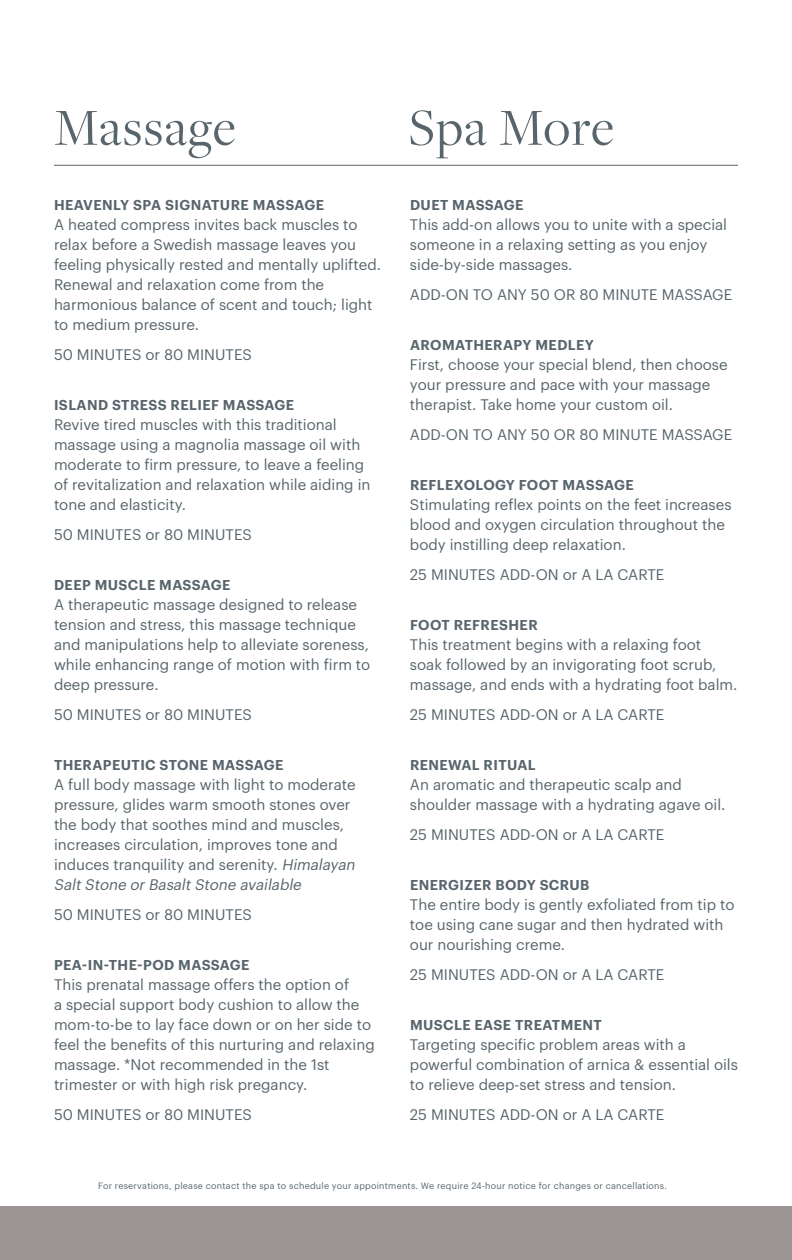
<style>
.page{position:relative;width:792px;height:1260px;background:#fff}
.page>*{position:absolute;margin:0;border:0;box-sizing:border-box;transform-origin:0 0}
.t1{font:54px "Freight Disp Pro";letter-spacing:.025em;color:#58656c}
.t2{font:15px/20px "Graphik Starwood";color:#58656c}
.t3{font:600 14px "Graphik Starwood";letter-spacing:.03em;color:#58656c}
.t4{font:9px "Graphik Starwood";letter-spacing:.025em;color:#58656c}
.s1{font-style:italic}
</style>
<div class="page">
<hr style="left:54px;top:165px;width:684px;height:1px;background:#58656c">
<div style="left:0;top:1206px;width:792px;height:54px;background:#9d9593"></div>
<h1 class="t1" style="left:54px;top:92px;width:183px">Massage</h1>
<h1 class="t1" style="left:408px;top:92px;width:207px">Spa More</h1>
<p class="t3" style="left:54px;top:194px;width:271px">HEAVENLY SPA SIGNATURE MASSAGE</p>
<p class="t2" style="left:54px;top:213px;width:329px">A heated compress invites back muscles to relax before a Swedish massage leaves you feeling physically rested and mentally uplifted.<br>Renewal and relaxation come from the harmonious balance of scent and touch; light to medium pressure.</p>
<p class="t2" style="left:54px;top:343px;width:199px">50 MINUTES or 80 MINUTES</p>
<p class="t3" style="left:54px;top:394px;width:242px">ISLAND STRESS RELIEF MASSAGE</p>
<p class="t2" style="left:54px;top:413px;width:318px">Revive tired muscles with this traditional massage using a magnolia massage oil with moderate to firm pressure, to leave a feeling of revitalization and relaxation while aiding in tone and elasticity.</p>
<p class="t2" style="left:54px;top:523px;width:199px">50 MINUTES or 80 MINUTES</p>
<p class="t3" style="left:54px;top:574px;width:178px">DEEP MUSCLE MASSAGE</p>
<p class="t2" style="left:54px;top:593px;width:318px">A therapeutic massage designed to release tension and stress, this massage technique and manipulations help to alleviate soreness, while enhancing range of motion with firm to deep pressure.</p>
<p class="t2" style="left:54px;top:703px;width:199px">50 MINUTES or 80 MINUTES</p>
<p class="t3" style="left:54px;top:754px;width:231px">THERAPEUTIC STONE MASSAGE</p>
<p class="t2" style="left:54px;top:773px;width:306px">A full body massage with light to moderate pressure, glides warm smooth stones over the body that soothes mind and muscles, increases circulation, improves tone and induces tranquility and serenity. <span class="s1">Himalayan SaltStone orBasaltStone available</span></p>
<p class="t2" style="left:54px;top:903px;width:199px">50 MINUTES or 80 MINUTES</p>
<p class="t3" style="left:54px;top:954px;width:197px">PEA-IN-THE-POD MASSAGE</p>
<p class="t2" style="left:54px;top:973px;width:322px">This prenatal massage offers the option of<br>a special support body cushion to allow the mom-to-be to lay face down or on her side to feel the benefits of this nurturing and relaxing massage. *Not recommended in the 1st trimester or with high risk pregancy.</p>
<p class="t2" style="left:54px;top:1103px;width:199px">50 MINUTES or 80 MINUTES</p>
<p class="t3" style="left:410px;top:194px;width:115px">DUET MASSAGE</p>
<p class="t2" style="left:410px;top:213px;width:319px">This add-on allows you to unite with a special someone in a relaxing setting as you enjoy side-by-side massages.</p>
<p class="t2" style="left:410px;top:283px;width:324px">ADD-ON TO ANY 50 OR 80 MINUTE MASSAGE</p>
<p class="t3" style="left:410px;top:334px;width:185px">AROMATHERAPY MEDLEY</p>
<p class="t2" style="left:410px;top:353px;width:319px">First, choose your special blend, then choose your pressure and pace with your massage therapist. Take home your custom oil.</p>
<p class="t2" style="left:410px;top:423px;width:324px">ADD-ON TO ANY 50 OR 80 MINUTE MASSAGE</p>
<p class="t3" style="left:410px;top:474px;width:225px">REFLEXOLOGY FOOT MASSAGE</p>
<p class="t2" style="left:410px;top:493px;width:323px">Stimulating reflex points on the feet increases blood and oxygen circulation throughout the body instilling deep relaxation.</p>
<p class="t2" style="left:410px;top:563px;width:256px">25 MINUTES ADD-ON or A LA CARTE</p>
<p class="t3" style="left:410px;top:614px;width:129px">FOOT REFRESHER</p>
<p class="t2" style="left:410px;top:633px;width:329px">This treatment begins with a relaxing foot<br>soak followed by an invigorating foot scrub, massage, and ends with a hydrating foot balm.</p>
<p class="t2" style="left:410px;top:703px;width:256px">25 MINUTES ADD-ON or A LA CARTE</p>
<p class="t3" style="left:410px;top:754px;width:127px">RENEWAL RITUAL</p>
<p class="t2" style="left:410px;top:773px;width:317px">An aromatic and therapeutic scalp and shoulder massage with a hydrating agave oil.</p>
<p class="t2" style="left:410px;top:823px;width:256px">25 MINUTES ADD-ON or A LA CARTE</p>
<p class="t3" style="left:410px;top:874px;width:181px">ENERGIZER BODY SCRUB</p>
<p class="t2" style="left:410px;top:893px;width:326px">The entire body is gently exfoliated from tip to toe using cane sugar and then hydrated with our nourishing creme.</p>
<p class="t2" style="left:410px;top:963px;width:256px">25 MINUTES ADD-ON or A LA CARTE</p>
<p class="t3" style="left:410px;top:1014px;width:193px">MUSCLE EASE TREATMENT</p>
<p class="t2" style="left:410px;top:1033px;width:330px">Targeting specific problem areas with a powerful combination of arnica &amp; essential oils to relieve deep-set stress and tension.</p>
<p class="t2" style="left:410px;top:1103px;width:256px">25 MINUTES ADD-ON or A LA CARTE</p>
<p class="t4" style="left:98px;top:1179px;width:570px">For reservations, please contact the spa to schedule your appointments. We require 24-hour notice for changes or cancellations.</p>
</div>
